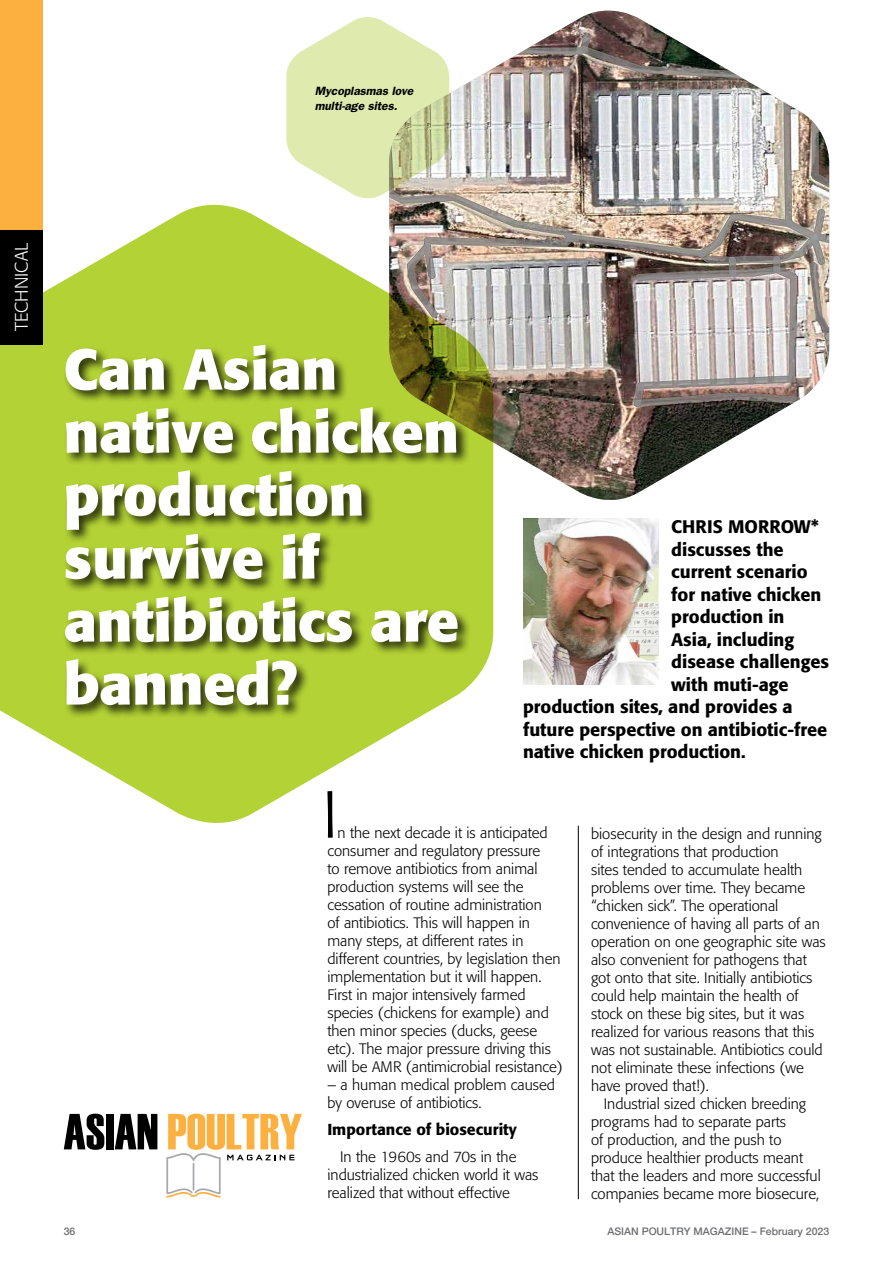
<style>
.page{position:relative;width:893px;height:1263px;background:#fff}
.page>*{position:absolute;margin:0;border:0;box-sizing:border-box;transform-origin:0 0}
.t1{font:300 65.85px "Formata";color:#000}
.t2{font:700 57px/63px "Formata";color:#fff}
.t3{font:500 18px "Formata";color:#000}
.t4{font:300 18px "Formata";color:#fff}
.t5{font:500 15.75px "Formata";color:#000}
.t6{font:300 15px/18px "Formata";color:#000}
.t7{font:italic 600 12px/15px "Franklin Gothic";color:#000}
.t8{font:500 10.5px "Helvetica Neue LT";color:#6d6e71}
</style>
<div class="page">
<img style="left:389px;top:11px;width:440px;height:492px">
<svg style="left:0;top:203px;width:493px;height:620px;fill:#b3d235"></svg>
<svg style="left:286px;top:16px;width:163px;height:184px"></svg>
<div style="left:0;top:230px;width:43px;height:115px;background:#000"></div>
<div style="left:0;top:0;width:43px;height:230px;background:#fbb040"></div>
<img style="left:524px;top:519px;width:135px;height:166px">
<div style="left:63px;top:343px;width:409px;height:376px;background:#000;opacity:.75"></div>
<hr style="left:578px;top:826px;width:1px;height:373px;background:#000">
<svg style="left:64px;top:1114px;width:40px;height:36px"></svg>
<div style="left:106px;top:1114px;width:8px;height:35px;background:#000"></div>
<svg style="left:115px;top:1114px;width:42px;height:35px"></svg>
<svg style="left:166px;top:1114px;width:136px;height:83px"></svg>
<p class="t7" style="left:315px;top:83px;width:100px">Mycoplasmas love multi-age sites.</p>
<p class="t4" style="left:11px;top:331px;width:90px;rotate:-90deg">TECHNICAL</p>
<h2 class="t2" style="left:64px;top:337px;width:397px">Can Asian native chicken production survive if antibiotics are banned?</h2>
<p class="t3" style="left:671px;top:516px;width:149px">CHRIS MORROW*</p>
<p class="t3" style="left:671px;top:538px;width:114px">discusses the</p>
<p class="t3" style="left:671px;top:561px;width:138px">current scenario</p>
<p class="t3" style="left:671px;top:583px;width:152px">for native chicken</p>
<p class="t3" style="left:671px;top:606px;width:115px">production in</p>
<p class="t3" style="left:671px;top:628px;width:124px">Asia, including</p>
<p class="t3" style="left:671px;top:651px;width:159px">disease challenges</p>
<p class="t3" style="left:671px;top:673px;width:119px">with muti-age</p>
<p class="t3" style="left:523px;top:696px;width:271px">production sites, and provides a</p>
<p class="t3" style="left:523px;top:718px;width:306px">future perspective on antibiotic-free</p>
<p class="t3" style="left:523px;top:741px;width:224px">native chicken production.</p>
<h1 class="t1" style="left:323px;top:776px;width:17px">I</h1>
<p class="t6" style="left:327px;top:823px;width:237px;text-indent:10px">n the next decade it is anticipated consumer and regulatory pressure<br>to remove antibiotics from animal production systems will see the cessation of routine administration<br>of antibiotics. This will happen in many steps, at different rates in different countries, by legislation then implementation but it will happen.<br>First in major intensively farmed species (chickens for example) and then minor species (ducks, geese etc). The major pressure driving this will be AMR (antimicrobial resistance)</p>
<p class="t6" style="left:327px;top:1075px;width:229px">– a human medical problem caused by overuse of antibiotics.</p>
<p class="t5" style="left:327px;top:1120px;width:191px">Importance of biosecurity</p>
<p class="t6" style="left:327px;top:1148px;width:213px;text-indent:13px">In the 1960s and 70s in the industrialized chicken world it was realized that without effective</p>
<p class="t6" style="left:591px;top:825px;width:236px">biosecurity in the design and running of integrations that production<br>sites tended to accumulate health problems over time. They became “chicken sick”. The operational convenience of having all parts of an operation on one geographic site was also convenient for pathogens that got onto that site. Initially antibiotics could help maintain the health of stock on these big sites, but it was realized for various reasons that this was not sustainable. Antibiotics could not eliminate these infections (we have proved that!).</p>
<p class="t6" style="left:591px;top:1095px;width:231px;text-indent:13px">Industrial sized chicken breeding programs had to separate parts<br>of production, and the push to produce healthier products meant that the leaders and more successful companies became more biosecure,</p>
<p class="t8" style="left:64px;top:1225px;width:13px">36</p>
<p class="t8" style="left:607px;top:1225px;width:223px">ASIAN POULTRY MAGAZINE – February 2023</p>
</div>
